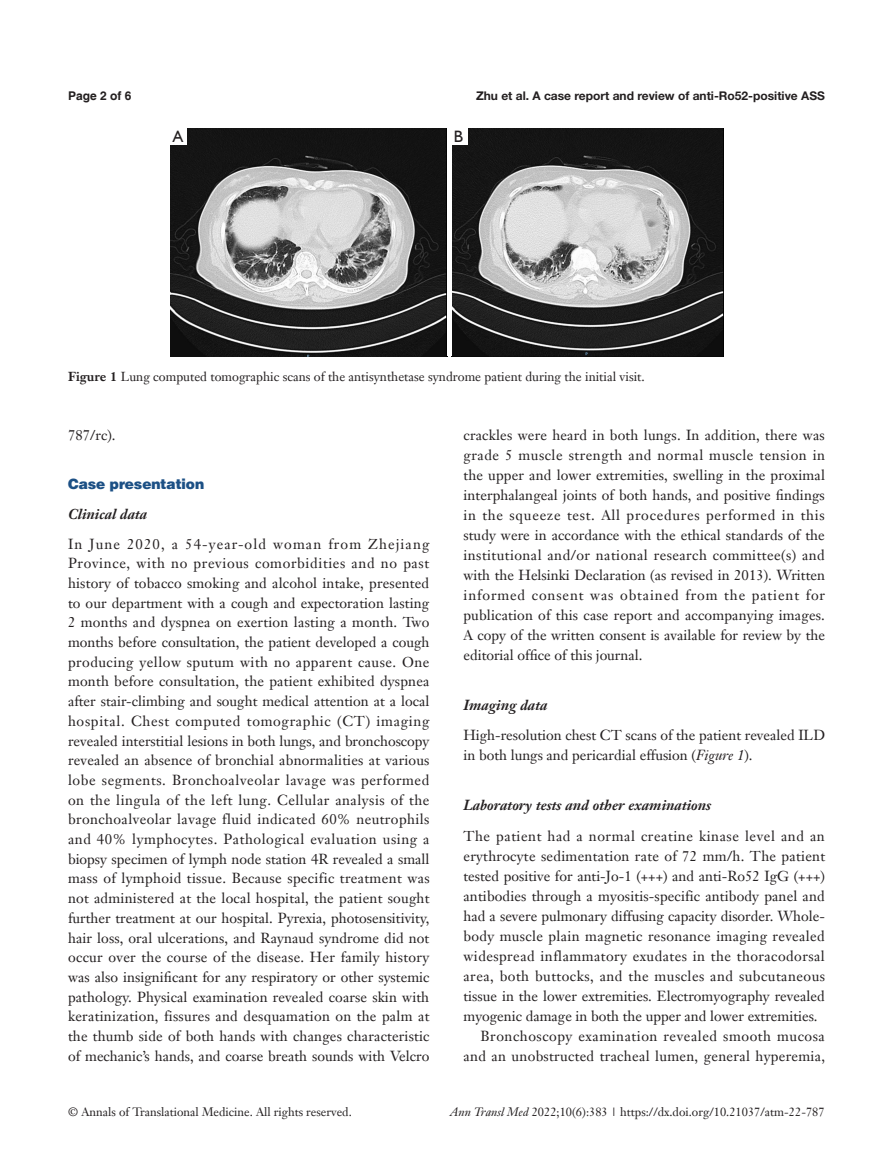
<style>
.page{position:relative;width:893px;height:1170px;background:#fff}
.page>*{position:absolute;margin:0;border:0;box-sizing:border-box;transform-origin:0 0}
.t1{font:16.5px "Humanist 521 BT";color:#231f20}
.t2{font:14.25px/19.6px "Janson Text LT";color:#231f20;text-align:justify}
.t3{font:14.25px/20px "Janson Text LT";letter-spacing:.02em;color:#231f20;text-align:right}
._2ji-6_5{font:italic 700 14.25px "Janson Text LT";color:#231f20}
._1ji-6_5{font:900 14.25px "Helvetica";color:#1c5085}
._2ji-zhengti{font:italic 700 14.25px "Janson Text LT";color:#231f20}
.t4{font:12.75px "Janson Text LT";color:#231f20}
.ZY-doi{font:12px "Janson Text LT";color:#231f20}
.ZY-Running_title{font:700 12px "Helvetica Neue LT Pro";color:#231f20}
.ZY-banquan{font:12px "Janson Text LT";color:#231f20}
.ZY-yema{font:700 12px "Helvetica";color:#231f20}
.s1{font-weight:700}
.s2{font-style:italic}
</style>
<div class="page">
<img style="left:171px;top:129px;width:276px;height:227px">
<img style="left:452px;top:129px;width:271px;height:227px">
<div style="left:170px;top:128px;width:17px;height:17px;background:#fff"></div>
<div style="left:450px;top:128px;width:17px;height:17px;background:#fff"></div>
<p class="ZY-yema" style="left:68px;top:88px;width:65px">Page 2 of 6</p>
<p class="ZY-Running_title" style="left:476px;top:88px;width:350px">Zhu et al. A case report and review of anti-Ro52-positive ASS</p>
<p class="t1" style="left:173px;top:126px;width:12px">A</p>
<p class="t1" style="left:454px;top:126px;width:11px">B</p>
<p class="t4" style="left:68px;top:368px;width:578px"><span class="s1">Figure 1</span> Lung computed tomographic scans of the antisynthetase syndrome patient during the initial visit.</p>
<p class="t2" style="left:68px;top:425px;width:49px">787/rc).</p>
<p class="_1ji-6_5" style="left:68px;top:475px;width:138px">Case presentation</p>
<p class="_2ji-zhengti" style="left:68px;top:504px;width:81px">Clinical data</p>
<p class="t2" style="left:68px;top:533px;width:363px">In June 2020, a 54-year-old woman from Zhejiang Province, with no previous comorbidities and no past history of tobacco smoking and alcohol intake, presented to our department with a cough and expectoration lasting 2 months and dyspnea on exertion lasting a month. Two months before consultation, the patient developed a cough producing yellow sputum with no apparent cause. One month before consultation, the patient exhibited dyspnea after stair-climbing and sought medical attention at a local hospital. Chest computed tomographic (CT) imaging revealed interstitial lesions in both lungs, and bronchoscopy revealed an absence of bronchial abnormalities at various lobe segments. Bronchoalveolar lavage was performed on the lingula of the left lung. Cellular analysis of the bronchoalveolar lavage fluid indicated 60% neutrophils and 40% lymphocytes. Pathological evaluation using a biopsy specimen of lymph node station 4R revealed a small mass of lymphoid tissue. Because specific treatment was not administered at the local hospital, the patient sought further treatment at our hospital. Pyrexia, photosensitivity, hair loss, oral ulcerations, and Raynaud syndrome did not occur over the course of the disease. Her family history was also insignificant for any respiratory or other systemic pathology. Physical examination revealed coarse skin with keratinization, fissures and desquamation on the palm at the thumb side of both hands with changes characteristic of mechanic’s hands, and coarse breath sounds with Velcro</p>
<p class="t2" style="left:463px;top:425px;width:363px">crackles were heard in both lungs. In addition, there was grade 5 muscle strength and normal muscle tension in the upper and lower extremities, swelling in the proximal interphalangeal joints of both hands, and positive findings in the squeeze test. All procedures performed in this study were in accordance with the ethical standards of the institutional and/or national research committee(s) and with the Helsinki Declaration (as revised in 2013). Written informed consent was obtained from the patient for publication of this case report and accompanying images.<br>A copy of the written consent is available for review by the editorial office of this journal.</p>
<p class="_2ji-6_5" style="left:463px;top:696px;width:85px">Imaging data</p>
<p class="t2" style="left:463px;top:725px;width:363px">High-resolution chest CT scans of the patient revealed ILD in both lungs and pericardial effusion (<span class="s2">Figure 1</span>).</p>
<p class="_2ji-6_5" style="left:463px;top:796px;width:249px">Laboratory tests and other examinations</p>
<p class="t2" style="left:463px;top:825px;width:363px">The patient had a normal creatine kinase level and an erythrocyte sedimentation rate of 72 mm/h. The patient tested positive for anti-Jo-1 (+++) and anti-Ro52 IgG (+++) antibodies through a myositis-specific antibody panel and had a severe pulmonary diffusing capacity disorder. Whole&shy;body muscle plain magnetic resonance imaging revealed widespread inflammatory exudates in the thoracodorsal area, both buttocks, and the muscles and subcutaneous tissue in the lower extremities. Electromyography revealed myogenic damage in both the upper and lower extremities.</p>
<p class="t3" style="left:463px;top:1025px;width:363px">Bronchoscopy examination revealed smooth mucosa and an unobstructed tracheal lumen, general hyperemia,</p>
<p class="ZY-banquan" style="left:68px;top:1104px;width:285px">© Annals of Translational Medicine. All rights reserved.</p>
<p class="ZY-doi" style="left:450px;top:1104px;width:376px"><span class="s2">Ann Transl Med</span> 2022;10(6):383 | https://dx.doi.org/10.21037/atm-22-787</p>
</div>
